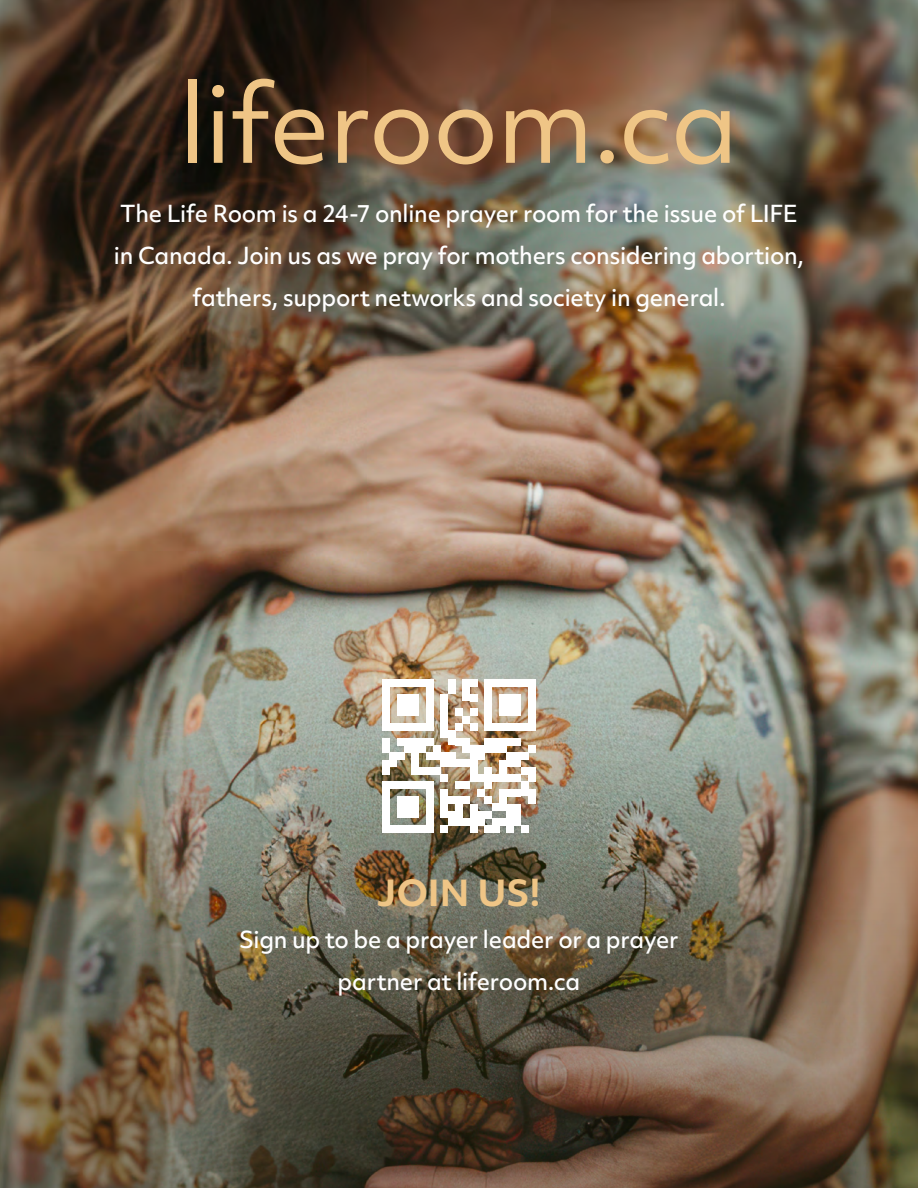
<style>
.page{position:relative;width:918px;height:1188px;background:#fff}
.page>*{position:absolute;margin:0;border:0;box-sizing:border-box;transform-origin:0 0}
.t1{font:103.2px "Objektiv Mk 2";letter-spacing:-.02em;color:#efc586}
.t2{font:700 34.5px "Objektiv Mk 2";letter-spacing:.005em;color:#efc586}
.t3{font:500 22.5px/42px "Objektiv Mk 2";letter-spacing:-.015em;color:#fff;text-align:center}
</style>
<div class="page">
<img style="left:0;top:0;width:918px;height:1188px">
<img style="left:1px;top:735px;width:917px;height:453px">
<div style="left:382px;top:679px;width:8px;height:52px;background:#fff"></div>
<div style="left:382px;top:738px;width:8px;height:14px;background:#fff"></div>
<div style="left:382px;top:760px;width:8px;height:14px;background:#fff"></div>
<div style="left:382px;top:782px;width:8px;height:14px;background:#fff"></div>
<div style="left:382px;top:796px;width:8px;height:29px;background:#fff"></div>
<div style="left:382px;top:825px;width:8px;height:8px;background:#fff"></div>
<div style="left:390px;top:679px;width:7px;height:8px;background:#fff"></div>
<div style="left:390px;top:723px;width:7px;height:8px;background:#fff"></div>
<div style="left:390px;top:752px;width:7px;height:15px;background:#fff"></div>
<div style="left:390px;top:782px;width:7px;height:7px;background:#fff"></div>
<div style="left:390px;top:825px;width:7px;height:8px;background:#fff"></div>
<div style="left:397px;top:679px;width:7px;height:8px;background:#fff"></div>
<div style="left:397px;top:694px;width:7px;height:22px;background:#fff"></div>
<div style="left:397px;top:723px;width:7px;height:8px;background:#fff"></div>
<div style="left:397px;top:738px;width:7px;height:7px;background:#fff"></div>
<div style="left:397px;top:752px;width:7px;height:8px;background:#fff"></div>
<div style="left:397px;top:782px;width:7px;height:7px;background:#fff"></div>
<div style="left:397px;top:796px;width:7px;height:22px;background:#fff"></div>
<div style="left:397px;top:825px;width:7px;height:8px;background:#fff"></div>
<div style="left:404px;top:679px;width:8px;height:8px;background:#fff"></div>
<div style="left:404px;top:694px;width:8px;height:22px;background:#fff"></div>
<div style="left:404px;top:723px;width:8px;height:8px;background:#fff"></div>
<div style="left:404px;top:738px;width:8px;height:14px;background:#fff"></div>
<div style="left:404px;top:782px;width:8px;height:7px;background:#fff"></div>
<div style="left:404px;top:796px;width:8px;height:22px;background:#fff"></div>
<div style="left:404px;top:825px;width:8px;height:8px;background:#fff"></div>
<div style="left:412px;top:679px;width:7px;height:8px;background:#fff"></div>
<div style="left:412px;top:694px;width:7px;height:22px;background:#fff"></div>
<div style="left:412px;top:723px;width:7px;height:8px;background:#fff"></div>
<div style="left:412px;top:738px;width:7px;height:36px;background:#fff"></div>
<div style="left:412px;top:782px;width:7px;height:7px;background:#fff"></div>
<div style="left:412px;top:796px;width:7px;height:22px;background:#fff"></div>
<div style="left:412px;top:825px;width:7px;height:8px;background:#fff"></div>
<div style="left:419px;top:679px;width:7px;height:8px;background:#fff"></div>
<div style="left:419px;top:723px;width:7px;height:8px;background:#fff"></div>
<div style="left:419px;top:738px;width:7px;height:14px;background:#fff"></div>
<div style="left:419px;top:767px;width:7px;height:7px;background:#fff"></div>
<div style="left:419px;top:782px;width:7px;height:7px;background:#fff"></div>
<div style="left:419px;top:825px;width:7px;height:8px;background:#fff"></div>
<div style="left:426px;top:679px;width:7px;height:52px;background:#fff"></div>
<div style="left:426px;top:738px;width:7px;height:7px;background:#fff"></div>
<div style="left:426px;top:752px;width:7px;height:8px;background:#fff"></div>
<div style="left:426px;top:767px;width:7px;height:7px;background:#fff"></div>
<div style="left:426px;top:782px;width:7px;height:14px;background:#fff"></div>
<div style="left:426px;top:796px;width:7px;height:29px;background:#fff"></div>
<div style="left:426px;top:825px;width:7px;height:8px;background:#fff"></div>
<div style="left:433px;top:745px;width:8px;height:15px;background:#fff"></div>
<div style="left:433px;top:767px;width:8px;height:7px;background:#fff"></div>
<div style="left:441px;top:694px;width:7px;height:44px;background:#fff"></div>
<div style="left:441px;top:752px;width:7px;height:15px;background:#fff"></div>
<div style="left:441px;top:774px;width:7px;height:8px;background:#fff"></div>
<div style="left:441px;top:789px;width:7px;height:7px;background:#fff"></div>
<div style="left:441px;top:796px;width:7px;height:22px;background:#fff"></div>
<div style="left:441px;top:825px;width:7px;height:8px;background:#fff"></div>
<div style="left:448px;top:679px;width:7px;height:15px;background:#fff"></div>
<div style="left:448px;top:731px;width:7px;height:14px;background:#fff"></div>
<div style="left:448px;top:752px;width:7px;height:15px;background:#fff"></div>
<div style="left:448px;top:796px;width:7px;height:8px;background:#fff"></div>
<div style="left:448px;top:811px;width:7px;height:14px;background:#fff"></div>
<div style="left:455px;top:709px;width:8px;height:7px;background:#fff"></div>
<div style="left:455px;top:723px;width:8px;height:8px;background:#fff"></div>
<div style="left:455px;top:738px;width:8px;height:7px;background:#fff"></div>
<div style="left:455px;top:760px;width:8px;height:7px;background:#fff"></div>
<div style="left:455px;top:782px;width:8px;height:7px;background:#fff"></div>
<div style="left:455px;top:796px;width:8px;height:29px;background:#fff"></div>
<div style="left:463px;top:679px;width:7px;height:22px;background:#fff"></div>
<div style="left:463px;top:716px;width:7px;height:7px;background:#fff"></div>
<div style="left:463px;top:738px;width:7px;height:14px;background:#fff"></div>
<div style="left:463px;top:760px;width:7px;height:7px;background:#fff"></div>
<div style="left:463px;top:782px;width:7px;height:7px;background:#fff"></div>
<div style="left:463px;top:796px;width:7px;height:8px;background:#fff"></div>
<div style="left:463px;top:818px;width:7px;height:7px;background:#fff"></div>
<div style="left:470px;top:679px;width:7px;height:8px;background:#fff"></div>
<div style="left:470px;top:694px;width:7px;height:7px;background:#fff"></div>
<div style="left:470px;top:709px;width:7px;height:7px;background:#fff"></div>
<div style="left:470px;top:723px;width:7px;height:8px;background:#fff"></div>
<div style="left:470px;top:745px;width:7px;height:37px;background:#fff"></div>
<div style="left:470px;top:804px;width:7px;height:21px;background:#fff"></div>
<div style="left:470px;top:825px;width:7px;height:8px;background:#fff"></div>
<div style="left:477px;top:745px;width:8px;height:15px;background:#fff"></div>
<div style="left:477px;top:774px;width:8px;height:8px;background:#fff"></div>
<div style="left:477px;top:789px;width:8px;height:7px;background:#fff"></div>
<div style="left:477px;top:811px;width:8px;height:14px;background:#fff"></div>
<div style="left:485px;top:679px;width:7px;height:52px;background:#fff"></div>
<div style="left:485px;top:738px;width:7px;height:14px;background:#fff"></div>
<div style="left:485px;top:767px;width:7px;height:22px;background:#fff"></div>
<div style="left:485px;top:796px;width:7px;height:8px;background:#fff"></div>
<div style="left:485px;top:811px;width:7px;height:7px;background:#fff"></div>
<div style="left:485px;top:825px;width:7px;height:8px;background:#fff"></div>
<div style="left:492px;top:679px;width:7px;height:8px;background:#fff"></div>
<div style="left:492px;top:723px;width:7px;height:8px;background:#fff"></div>
<div style="left:492px;top:738px;width:7px;height:14px;background:#fff"></div>
<div style="left:492px;top:774px;width:7px;height:8px;background:#fff"></div>
<div style="left:492px;top:804px;width:7px;height:7px;background:#fff"></div>
<div style="left:492px;top:818px;width:7px;height:7px;background:#fff"></div>
<div style="left:492px;top:825px;width:7px;height:8px;background:#fff"></div>
<div style="left:499px;top:679px;width:7px;height:8px;background:#fff"></div>
<div style="left:499px;top:694px;width:7px;height:22px;background:#fff"></div>
<div style="left:499px;top:723px;width:7px;height:8px;background:#fff"></div>
<div style="left:499px;top:738px;width:7px;height:14px;background:#fff"></div>
<div style="left:499px;top:760px;width:7px;height:22px;background:#fff"></div>
<div style="left:499px;top:789px;width:7px;height:7px;background:#fff"></div>
<div style="left:499px;top:796px;width:7px;height:15px;background:#fff"></div>
<div style="left:499px;top:818px;width:7px;height:7px;background:#fff"></div>
<div style="left:506px;top:679px;width:8px;height:8px;background:#fff"></div>
<div style="left:506px;top:694px;width:8px;height:22px;background:#fff"></div>
<div style="left:506px;top:723px;width:8px;height:8px;background:#fff"></div>
<div style="left:506px;top:738px;width:8px;height:7px;background:#fff"></div>
<div style="left:506px;top:752px;width:8px;height:15px;background:#fff"></div>
<div style="left:506px;top:774px;width:8px;height:8px;background:#fff"></div>
<div style="left:506px;top:789px;width:8px;height:7px;background:#fff"></div>
<div style="left:506px;top:804px;width:8px;height:21px;background:#fff"></div>
<div style="left:506px;top:825px;width:8px;height:8px;background:#fff"></div>
<div style="left:514px;top:679px;width:7px;height:8px;background:#fff"></div>
<div style="left:514px;top:694px;width:7px;height:22px;background:#fff"></div>
<div style="left:514px;top:723px;width:7px;height:8px;background:#fff"></div>
<div style="left:514px;top:738px;width:7px;height:7px;background:#fff"></div>
<div style="left:514px;top:752px;width:7px;height:15px;background:#fff"></div>
<div style="left:514px;top:774px;width:7px;height:8px;background:#fff"></div>
<div style="left:514px;top:789px;width:7px;height:7px;background:#fff"></div>
<div style="left:514px;top:804px;width:7px;height:21px;background:#fff"></div>
<div style="left:521px;top:679px;width:7px;height:8px;background:#fff"></div>
<div style="left:521px;top:723px;width:7px;height:8px;background:#fff"></div>
<div style="left:521px;top:752px;width:7px;height:8px;background:#fff"></div>
<div style="left:521px;top:767px;width:7px;height:7px;background:#fff"></div>
<div style="left:521px;top:782px;width:7px;height:14px;background:#fff"></div>
<div style="left:521px;top:825px;width:7px;height:8px;background:#fff"></div>
<div style="left:528px;top:679px;width:8px;height:52px;background:#fff"></div>
<div style="left:528px;top:745px;width:8px;height:7px;background:#fff"></div>
<div style="left:528px;top:767px;width:8px;height:15px;background:#fff"></div>
<div style="left:528px;top:789px;width:8px;height:7px;background:#fff"></div>
<div style="left:528px;top:796px;width:8px;height:8px;background:#fff"></div>
<h1 class="t1" style="left:179px;top:53px;width:561px">liferoom.ca</h1>
<p class="t3" style="left:114px;top:193px;width:692px">The Life Room is a 24-7 online prayer room for the issue of LIFE in Canada. Join us as we pray for mothers considering abortion, fathers, support networks and society in general.</p>
<h2 class="t2" style="left:377px;top:869px;width:166px">JOIN US!</h2>
<p class="t3" style="left:239px;top:919px;width:441px">Sign up to be a prayer leader or a prayer partner at liferoom.ca</p>
</div>
